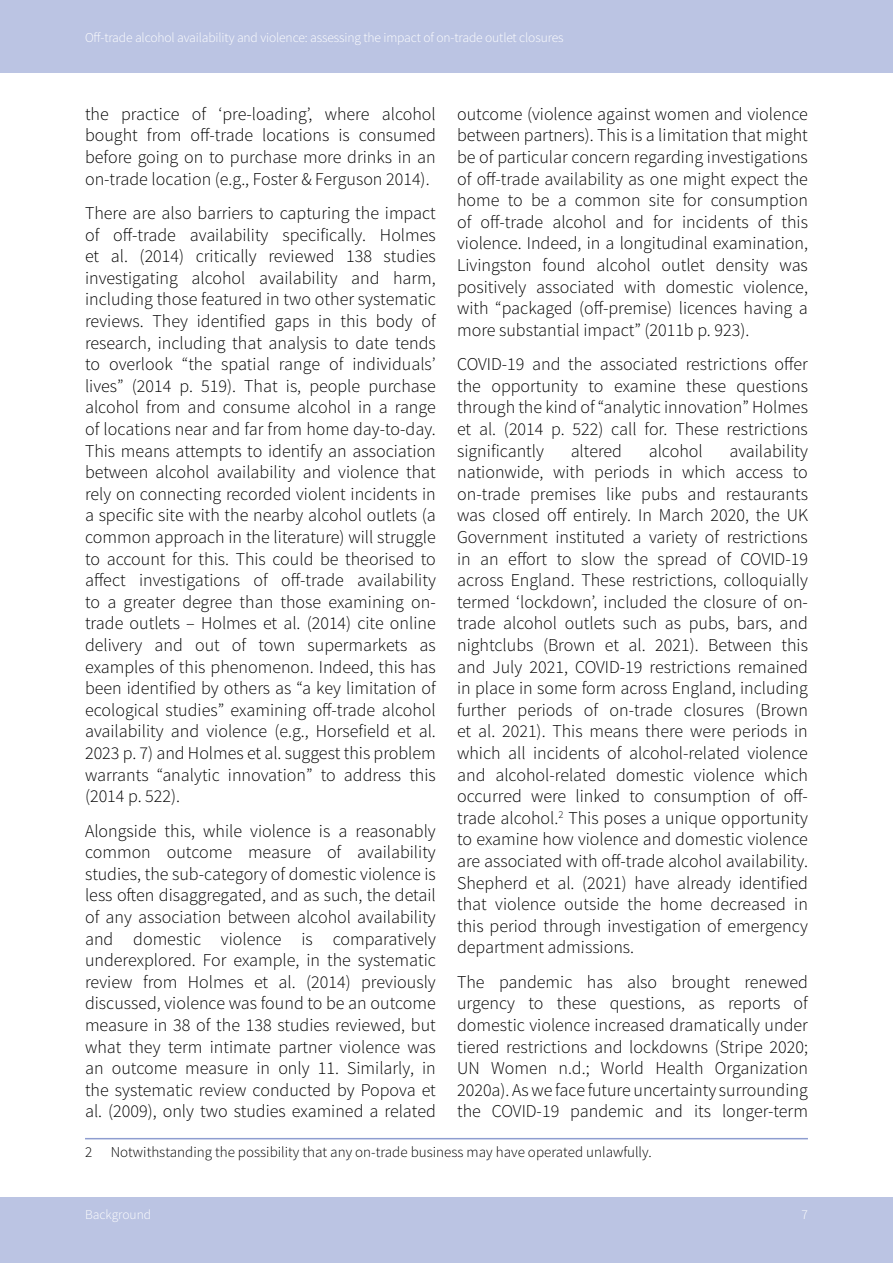
<style>
.page{position:relative;width:893px;height:1263px;background:#fff}
.page>*{position:absolute;margin:0;border:0;box-sizing:border-box;transform-origin:0 0}
.t1{font:300 18px/21.6px "Source Sans Pro";color:#000;text-align:justify}
.t2{font:300 15px "Source Sans Pro";color:#000}
.t3{font:300 13.5px "Source Sans Pro";letter-spacing:-.01em;color:#fff}
</style>
<div class="page">
<div style="left:0;top:1197px;width:893px;height:66px;background:#bbc4e3"></div>
<div style="left:0;top:0;width:893px;height:72px;background:#bbc4e3"></div>
<hr style="left:85px;top:1138px;width:723px;height:1px;background:#8e9dd0">
<p class="t3" style="left:85px;top:29px;width:480px">Off-trade alcohol availability and violence: assessing the impact of on-trade outlet closures</p>
<p class="t1" style="left:85px;top:103px;width:352px">the practice of ‘pre-loading’, where alcohol bought from off-trade locations is consumed before going on to purchase more drinks in an on-trade location (e.g., Foster &amp; Ferguson 2014).</p>
<p class="t1" style="left:85px;top:202px;width:352px">There are also barriers to capturing the impact of off-trade availability specifically. Holmes et al. (2014) critically reviewed 138 studies investigating alcohol availability and harm, including those featured in two other systematic reviews. They identified gaps in this body of research, including that analysis to date tends to overlook “the spatial range of individuals’ lives” (2014 p. 519). That is, people purchase alcohol from and consume alcohol in a range of locations near and far from home day-to-day.<br>This means attempts to identify an association between alcohol availability and violence that rely on connecting recorded violent incidents in a specific site with the nearby alcohol outlets (a common approach in the literature) will struggle to account for this. This could be theorised to affect investigations of off-trade availability to a greater degree than those examining on&shy;trade outlets – Holmes et al. (2014) cite online delivery and out of town supermarkets as examples of this phenomenon. Indeed, this has been identified by others as “a key limitation of ecological studies” examining off-trade alcohol availability and violence (e.g., Horsefield et al.<br>2023 p. 7) and Holmes et al. suggest this problem warrants “analytic innovation” to address this (2014 p. 522).</p>
<p class="t1" style="left:85px;top:820px;width:352px">Alongside this, while violence is a reasonably common outcome measure of availability studies, the sub-category of domestic violence is less often disaggregated, and as such, the detail of any association between alcohol availability and domestic violence is comparatively underexplored. For example, in the systematic review from Holmes et al. (2014) previously discussed, violence was found to be an outcome measure in 38 of the 138 studies reviewed, but what they term intimate partner violence was an outcome measure in only 11. Similarly, in the systematic review conducted by Popova et al. (2009), only two studies examined a related</p>
<p class="t2" style="left:85px;top:1142px;width:568px">2 Notwithstanding the possibility that any on-trade business may have operated unlawfully.</p>
<p class="t1" style="left:457px;top:103px;width:352px">outcome (violence against women and violence between partners). This is a limitation that might be of particular concern regarding investigations of off-trade availability as one might expect the home to be a common site for consumption of off-trade alcohol and for incidents of this violence. Indeed, in a longitudinal examination, Livingston found alcohol outlet density was positively associated with domestic violence, with “packaged (off-premise) licences having a more substantial impact” (2011b p. 923).</p>
<p class="t1" style="left:457px;top:353px;width:352px">COVID-19 and the associated restrictions offer the opportunity to examine these questions through the kind of “analytic innovation” Holmes et al. (2014 p. 522) call for. These restrictions significantly</p>
<p class="t1" style="left:457px;top:440px;width:352px;text-indent:272px">availability nationwide, with periods in which access to on-trade premises like pubs and restaurants was closed off entirely. In March 2020, the UK Government instituted a variety of restrictions in an effort to slow the spread of COVID-19 across England. These restrictions, colloquially termed ‘lockdown’, included the closure of on&shy;trade alcohol outlets such as pubs, bars, and nightclubs (Brown et al. 2021). Between this and July 2021, COVID-19 restrictions remained in place in some form across England, including further periods of on-trade closures (Brown et al. 2021). This means there were periods in which all incidents of alcohol-related violence and alcohol-related domestic violence which occurred were linked to consumption of off&shy;trade alcohol.<sup>2</sup> This poses a unique opportunity to examine how violence and domestic violence are associated with off-trade alcohol availability.<br>Shepherd et al. (2021) have already identified that violence outside the home decreased in this period through investigation of emergency department admissions.</p>
<p class="t1" style="left:457px;top:971px;width:352px">The pandemic has also brought renewed urgency to these questions, as reports of domestic violence increased dramatically under tiered restrictions and lockdowns (Stripe 2020; UN Women n.d.; World Health Organization 2020a). As we face future uncertainty surrounding the COVID-19 pandemic and its longer-term</p>
<p class="t1" style="left:571px;top:440px;width:53px">altered</p>
<p class="t1" style="left:649px;top:440px;width:56px">alcohol</p>
<p class="t3" style="left:85px;top:1206px;width:68px">Background</p>
<p class="t3" style="left:801px;top:1206px;width:8px">7</p>
</div>
